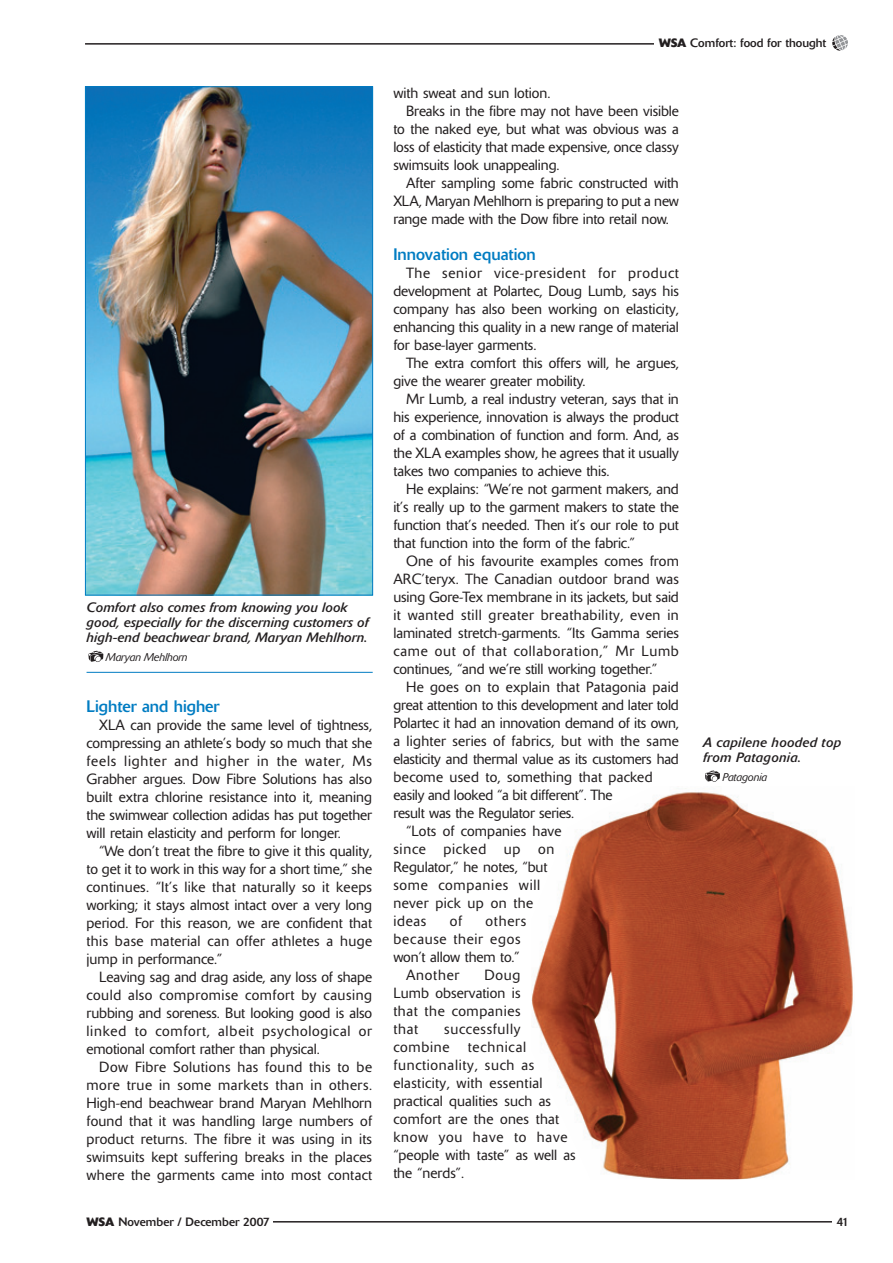
<style>
.page{position:relative;width:893px;height:1263px;background:#fff}
.page>*{position:absolute;margin:0;border:0;box-sizing:border-box;transform-origin:0 0}
.t1{font:16.5px "Delta";color:#007cc2}
.t2{font:300 14.7px/18px "Delta";letter-spacing:-.005em;color:#231f20;text-align:justify}
.t3{font:300 14.7px/18px "Delta";letter-spacing:.03em;color:#231f20}
.t4{font:300 14.7px "Delta";letter-spacing:.015em;color:#231f20}
.t5{font:300 14.7px "Delta";letter-spacing:.05em;color:#231f20}
.t6{font:300 14.7px "Delta";letter-spacing:.02em;color:#231f20}
.t7{font:300 14.7px "Delta";letter-spacing:.045em;color:#231f20}
.t8{font:italic 13.5px/15px "Delta";color:#231f20}
.t9{font:12px "Delta";color:#231f20}
.t10{font:italic 300 11.25px "Delta";letter-spacing:-.005em;color:#231f20}
.s1{font-weight:700}
</style>
<div class="page">
<img style="left:87px;top:88px;width:284px;height:505px">
<div style="left:85px;top:86px;width:288px;height:509px;border:1px solid #007cc2"></div>
<hr style="left:87px;top:672px;width:286px;height:1px;background:#007cc2">
<svg style="left:88px;top:651px;width:15px;height:11px"></svg>
<hr style="left:85px;top:1221px;width:764px;height:1px;background:#231f20">
<div style="left:831px;top:1216px;width:19px;height:16px;background:#fff"></div>
<div style="left:85px;top:1216px;width:187px;height:16px;background:#fff"></div>
<hr style="left:85px;top:43px;width:617px;height:2px;background:#231f20">
<div style="left:655px;top:37px;width:173px;height:15px;background:#fff"></div>
<svg style="left:832px;top:35px;width:16px;height:16px"></svg>
<img style="left:531px;top:788px;width:322px;height:391px">
<svg style="left:705px;top:770px;width:15px;height:12px"></svg>
<p class="t8" style="left:87px;top:601px;width:284px">Comfort also comes from knowing you look good, especially for the discerning customers of high-end beachwear brand, Maryan Mehlhorn.</p>
<p class="t10" style="left:106px;top:653px;width:83px">Maryan Mehlhorn</p>
<p class="t1" style="left:87px;top:700px;width:134px">Lighter and higher</p>
<p class="t2" style="left:87px;top:717px;width:287px;text-indent:13px">XLA can provide the same level of tightness, compressing an athlete’s body so much that she feels lighter and higher in the water, Ms Grabher argues. Dow Fibre Solutions has also built extra chlorine resistance into it, meaning the swimwear collection adidas has put together will retain elasticity and perform for longer.</p>
<p class="t2" style="left:87px;top:843px;width:287px;text-indent:13px">“We don’t treat the fibre to give it this quality, to get it to work in this way for a short time,” she continues. “It’s like that naturally so it keeps working; it stays almost intact over a very long period. For this reason, we are confident that this base material can offer athletes a huge jump in performance.”</p>
<p class="t2" style="left:87px;top:969px;width:287px;text-indent:13px">Leaving sag and drag aside, any loss of shape could also compromise comfort by causing rubbing and soreness. But looking good is also linked to comfort, albeit psychological or emotional comfort rather than physical.</p>
<p class="t2" style="left:87px;top:1059px;width:287px;text-indent:13px">Dow Fibre Solutions has found this to be more true in some markets than in others.<br>High-end beachwear brand Maryan Mehlhorn found that it was handling large numbers of product returns. The fibre it was using in its swimsuits kept suffering breaks in the places where the garments came into most contact</p>
<p class="t9" style="left:659px;top:39px;width:169px"><span class="s1">WSA</span> Comfort: food for thought</p>
<p class="t2" style="left:393px;top:86px;width:159px">with sweat and sun lotion.</p>
<p class="t2" style="left:406px;top:104px;width:274px">Breaks in the fibre may not have been visible</p>
<p class="t2" style="left:393px;top:122px;width:287px">to the naked eye, but what was obvious was a</p>
<p class="t2" style="left:393px;top:140px;width:287px">loss of elasticity that made expensive, once classy</p>
<p class="t2" style="left:393px;top:158px;width:168px">swimsuits look unappealing.</p>
<p class="t2" style="left:406px;top:176px;width:274px">After sampling some fabric constructed with</p>
<p class="t2" style="left:393px;top:194px;width:287px">XLA, Maryan Mehlhorn is preparing to put a new</p>
<p class="t2" style="left:393px;top:212px;width:277px">range made with the Dow fibre into retail now.</p>
<p class="t1" style="left:393px;top:249px;width:144px">Innovation equation</p>
<p class="t2" style="left:393px;top:266px;width:287px;text-indent:13px">The senior vice-president for product development at Polartec, Doug Lumb, says his company has also been working on elasticity, enhancing this quality in a new range of material for base-layer garments.</p>
<p class="t2" style="left:393px;top:356px;width:287px;text-indent:13px">The extra comfort this offers will, he argues, give the wearer greater mobility.</p>
<p class="t2" style="left:393px;top:392px;width:287px;text-indent:13px">Mr Lumb, a real industry veteran, says that in his experience, innovation is always the product of a combination of function and form. And, as the XLA examples show, he agrees that it usually takes two companies to achieve this.</p>
<p class="t2" style="left:393px;top:482px;width:287px;text-indent:13px">He explains: “We’re not garment makers, and it’s really up to the garment makers to state the function that’s needed. Then it’s our role to put that function into the form of the fabric.”</p>
<p class="t2" style="left:393px;top:554px;width:287px;text-indent:13px">One of his favourite examples comes from ARC’teryx. The Canadian outdoor brand was using Gore-Tex membrane in its jackets, but said it wanted still greater breathability, even in laminated stretch-garments. “Its Gamma series came out of that collaboration,” Mr Lumb continues, “and we’re still working together.”</p>
<p class="t4" style="left:406px;top:682px;width:274px">He goes on to explain that Patagonia paid</p>
<p class="t2" style="left:393px;top:698px;width:287px">great attention to this development and later told</p>
<p class="t2" style="left:393px;top:716px;width:287px">Polartec it had an innovation demand of its own,</p>
<p class="t6" style="left:393px;top:736px;width:287px">a lighter series of fabrics, but with the same</p>
<p class="t2" style="left:393px;top:752px;width:287px">elasticity and thermal value as its customers had</p>
<p class="t4" style="left:393px;top:772px;width:261px">become used to, something that packed</p>
<p class="t2" style="left:393px;top:788px;width:221px">easily and looked “a bit different”. The</p>
<p class="t2" style="left:393px;top:806px;width:182px">result was the Regulator series.</p>
<p class="t2" style="left:406px;top:824px;width:157px">“Lots of companies have</p>
<p class="t5" style="left:393px;top:844px;width:163px">since picked up on</p>
<p class="t2" style="left:393px;top:860px;width:155px">Regulator,” he notes, “but</p>
<p class="t5" style="left:393px;top:880px;width:148px">some companies will</p>
<p class="t3" style="left:393px;top:896px;width:141px">never pick up on the</p>
<p class="t2" style="left:393px;top:914px;width:35px">ideas</p>
<p class="t2" style="left:450px;top:914px;width:14px">of</p>
<p class="t2" style="left:486px;top:914px;width:42px">others</p>
<p class="t7" style="left:393px;top:934px;width:129px">because their egos</p>
<p class="t2" style="left:393px;top:950px;width:128px">won’t allow them to.”</p>
<p class="t5" style="left:406px;top:970px;width:55px">Another</p>
<p class="t2" style="left:393px;top:968px;width:129px;text-indent:91px">Doug Lumb observation is that the companies that</p>
<p class="t3" style="left:393px;top:1022px;width:184px;text-indent:51px">successfully combine technical functionality, such as elasticity, with essential practical qualities such as comfort are the ones that know you have to have “people with taste” as well as the “nerds”.</p>
<p class="t8" style="left:703px;top:736px;width:140px">A capilene hooded top from Patagonia.</p>
<p class="t10" style="left:722px;top:773px;width:46px">Patagonia</p>
<p class="t9" style="left:87px;top:1218px;width:185px"><span class="s1">WSA</span> November / December 2007</p>
<p class="t9" style="left:837px;top:1218px;width:13px">41</p>
</div>
